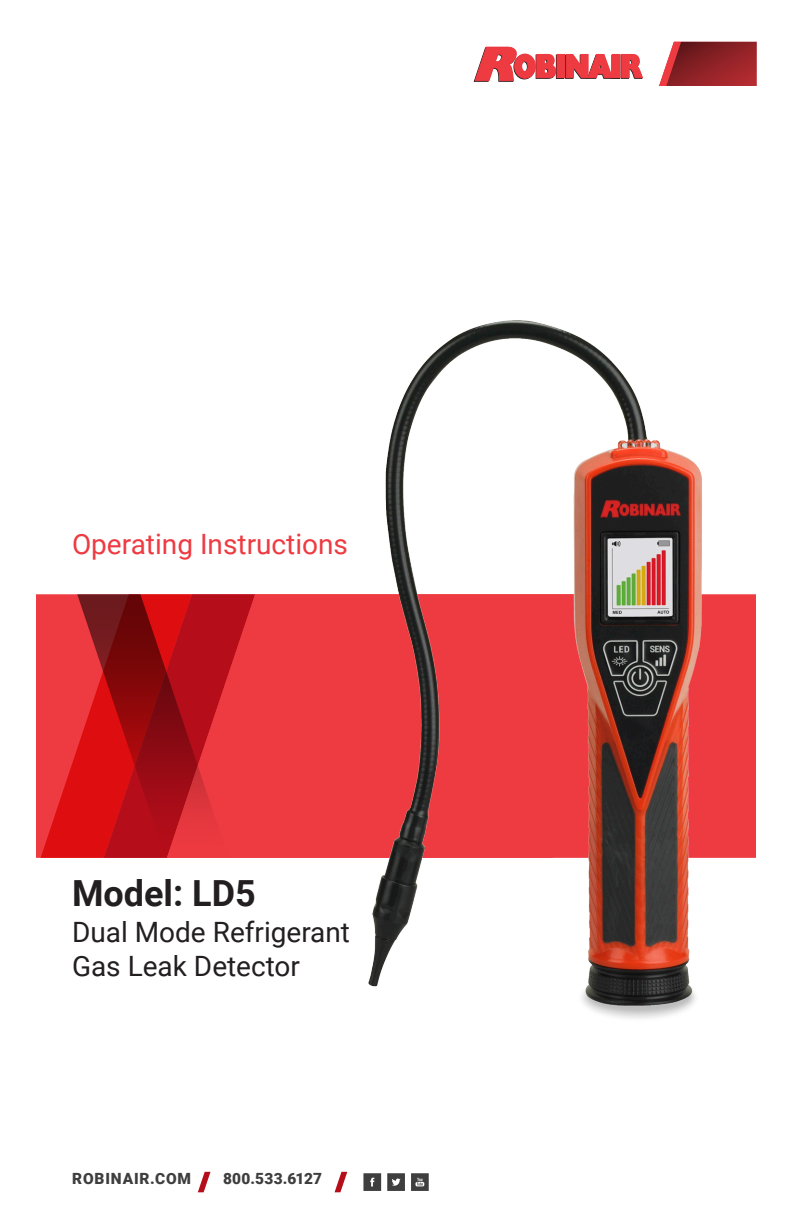
<style>
.page{position:relative;width:792px;height:1224px;background:#fff}
.page>*{position:absolute;margin:0;border:0;box-sizing:border-box;transform-origin:0 0}
.t1{font:700 36px "Roboto";color:#231f20}
.t2{font:28px "Roboto";color:#231f20}
.t3{font:28px "Roboto";color:#ee3a41}
.t4{font:900 15.4px "Roboto";letter-spacing:.045em;color:#3e3e3f}
.t5{font:900 15.4px "Roboto";letter-spacing:.015em;color:#3e3e3f}
</style>
<div class="page">
<svg style="left:659px;top:42px;width:98px;height:44px;background:#9d3438"></svg>
<div style="left:556px;top:55px;width:8px;height:24px;border:1px solid #231f20"></div>
<div style="left:612px;top:55px;width:8px;height:24px;border:1px solid #231f20"></div>
<div style="left:557px;top:54px;width:7px;height:24px;background:#ee3a41"></div>
<div style="left:557px;top:54px;width:8px;height:24px;border:1px solid #ee3a41"></div>
<svg style="left:474px;top:47px;width:83px;height:35px"></svg>
<svg style="left:565px;top:54px;width:48px;height:25px"></svg>
<div style="left:613px;top:54px;width:7px;height:24px;background:#ee3a41"></div>
<div style="left:612px;top:54px;width:8px;height:24px;border:1px solid #ee3a41"></div>
<svg style="left:621px;top:54px;width:22px;height:25px"></svg>
<svg style="left:41px;top:594px;width:36px;height:264px;background:#ea3137"></svg>
<div style="left:229px;top:594px;width:527px;height:264px;background:#ee3a41"></div>
<svg style="left:77px;top:594px;width:152px;height:264px;background:#b8151c"></svg>
<svg style="left:198px;top:1172px;width:13px;height:20px"></svg>
<svg style="left:335px;top:1172px;width:12px;height:20px"></svg>
<svg style="left:363px;top:1173px;width:18px;height:18px"></svg>
<svg style="left:387px;top:1173px;width:18px;height:18px"></svg>
<svg style="left:411px;top:1173px;width:18px;height:18px"></svg>
<img style="left:347px;top:320px;width:390px;height:699px">
<p class="t3" style="left:72px;top:524px;width:278px">Operating Instructions</p>
<p class="t1" style="left:72px;top:868px;width:185px">Model: LD5</p>
<p class="t2" style="left:72px;top:913px;width:280px">Dual Mode Refrigerant</p>
<p class="t2" style="left:72px;top:946px;width:230px">Gas Leak Detector</p>
<p class="t4" style="left:72px;top:1167px;width:120px">ROBINAIR.COM</p>
<p class="t5" style="left:223px;top:1167px;width:101px">800.533.6127</p>
</div>
